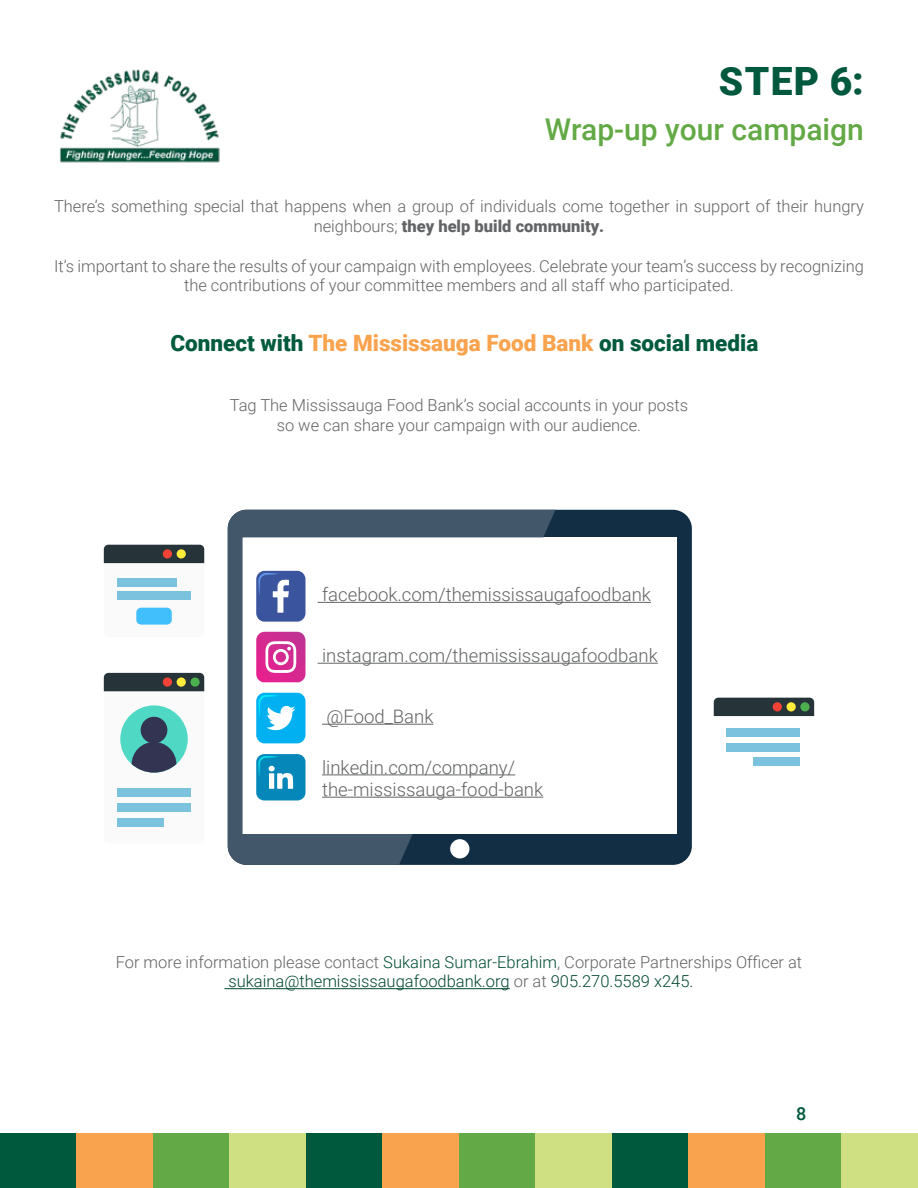
<style>
.page{position:relative;width:918px;height:1188px;background:#fff}
.page>*{position:absolute;margin:0;border:0;box-sizing:border-box;transform-origin:0 0}
.t1{font:900 39px "Roboto";color:#00583d}
.t2{font:500 30px "Roboto";color:#63a945}
.t3{font:900 22.5px "Roboto";color:#015b3c}
.t4{font:300 18.6px/22.4px "Roboto";color:#636466}
.t5{font:500 18px "Roboto";color:#02583b}
.t6{font:300 16.5px/19.8px "Roboto";color:#636466;text-align:center}
.s1{font-weight:900}
.s2{color:#f9a34e}
.s3{color:#014d34}
.s4{color:#00472f}
.s5{color:#004931}
</style>
<div class="page">
<img style="left:59px;top:69px;width:161px;height:94px">
<div style="left:0;top:1134px;width:76px;height:54px;background:#00583d"></div>
<div style="left:76px;top:1134px;width:77px;height:54px;background:#f9a34e"></div>
<div style="left:153px;top:1134px;width:77px;height:54px;background:#63a945"></div>
<div style="left:230px;top:1134px;width:76px;height:54px;background:#cee081"></div>
<div style="left:306px;top:1134px;width:76px;height:54px;background:#00583d"></div>
<div style="left:382px;top:1134px;width:77px;height:54px;background:#f9a34e"></div>
<div style="left:459px;top:1134px;width:77px;height:54px;background:#63a945"></div>
<div style="left:536px;top:1134px;width:76px;height:54px;background:#cee081"></div>
<div style="left:612px;top:1134px;width:76px;height:54px;background:#00583d"></div>
<div style="left:688px;top:1134px;width:77px;height:54px;background:#f9a34e"></div>
<div style="left:765px;top:1134px;width:77px;height:54px;background:#63a945"></div>
<div style="left:842px;top:1134px;width:76px;height:54px;background:#cee081"></div>
<hr style="left:224px;top:988px;width:286px;height:1px;background:#00472f">
<div style="left:228px;top:510px;width:464px;height:355px;background:#122e45;border-radius:19px"></div>
<div style="left:243px;top:538px;width:434px;height:296px;background:#fff"></div>
<svg style="left:228px;top:510px;width:327px;height:355px;fill:#425769"></svg>
<svg style="left:243px;top:538px;width:300px;height:296px"></svg>
<svg style="left:104px;top:545px;width:100px;height:78px"></svg>
<div style="left:163px;top:549px;width:9px;height:10px;background:#f54236;border-radius:50%"></div>
<div style="left:177px;top:549px;width:9px;height:10px;background:#ffeb3b;border-radius:50%"></div>
<div style="left:117px;top:578px;width:60px;height:9px;background:#7ac2de"></div>
<div style="left:117px;top:591px;width:74px;height:9px;background:#7ac2de"></div>
<div style="left:136px;top:608px;width:36px;height:17px;background:#40bffc;border-radius:5px"></div>
<svg style="left:104px;top:673px;width:100px;height:154px"></svg>
<div style="left:714px;top:698px;width:100px;height:18px;background:#263338"></div>
<div style="left:773px;top:702px;width:9px;height:9px;background:#f54236;border-radius:50%"></div>
<div style="left:787px;top:702px;width:9px;height:9px;background:#ffeb3b;border-radius:50%"></div>
<div style="left:800px;top:702px;width:10px;height:9px;background:#4db04f;border-radius:50%"></div>
<div style="left:727px;top:729px;width:73px;height:8px;background:#7ac2de"></div>
<div style="left:754px;top:757px;width:46px;height:9px;background:#7ac2de"></div>
<div style="left:727px;top:743px;width:73px;height:9px;background:#7ac2de"></div>
<div style="left:256px;top:571px;width:49px;height:51px;background:#3b549e;border-radius:8px"></div>
<svg style="left:258px;top:573px;width:31px;height:40px"></svg>
<svg style="left:256px;top:632px;width:49px;height:50px;background:#dd51a5"></svg>
<div style="left:256px;top:693px;width:49px;height:50px;background:#00b0f0;border-radius:8px"></div>
<svg style="left:258px;top:695px;width:37px;height:35px"></svg>
<div style="left:256px;top:754px;width:49px;height:46px;background:#0587ba;border-radius:8px"></div>
<svg style="left:258px;top:756px;width:35px;height:33px"></svg>
<hr style="left:318px;top:602px;width:333px;height:1px;background:#636466">
<hr style="left:322px;top:724px;width:112px;height:1px;background:#636466">
<hr style="left:318px;top:663px;width:340px;height:1px;background:#636466">
<hr style="left:322px;top:774px;width:193px;height:1px;background:#636466">
<hr style="left:322px;top:797px;width:221px;height:1px;background:#636466">
<h1 class="t1" style="left:719px;top:54px;width:147px">STEP 6:</h1>
<h2 class="t2" style="left:545px;top:108px;width:321px">Wrap-up your campaign</h2>
<p class="t6" style="left:54px;top:196px;width:811px">There’s something special that happens when a group of individuals come together in support of their hungry neighbours; <span class="s1">they help build community.</span></p>
<p class="t6" style="left:54px;top:255px;width:811px">It’s important to share the results of your campaign with employees. Celebrate your team’s success by recognizing the contributions of your committee members and all staff who participated.</p>
<h3 class="t3" style="left:171px;top:328px;width:589px">Connect with <span class="s2">The Mississauga Food Bank</span> on social media</h3>
<p class="t6" style="left:230px;top:395px;width:460px">Tag The Mississauga Food Bank’s social accounts in your posts so we can share your campaign with our audience.</p>
<p class="t4" style="left:322px;top:583px;width:330px">facebook.com/themississaugafoodbank</p>
<p class="t4" style="left:322px;top:643px;width:337px">instagram.com/themississaugafoodbank</p>
<p class="t4" style="left:327px;top:704px;width:108px">@Food_Bank</p>
<p class="t4" style="left:322px;top:755px;width:223px">linkedin.com/company/ the-mississauga-food-bank</p>
<p class="t6" style="left:116px;top:951px;width:688px">For more information please contact <span class="s3">Sukaina Sumar-Ebrahim</span>, Corporate Partnerships Officer at <span class="s4">sukaina@themississaugafoodbank.org</span> or at <span class="s5">905.270.5589 x245.</span></p>
<p class="t5" style="left:796px;top:1101px;width:12px">8</p>
</div>
